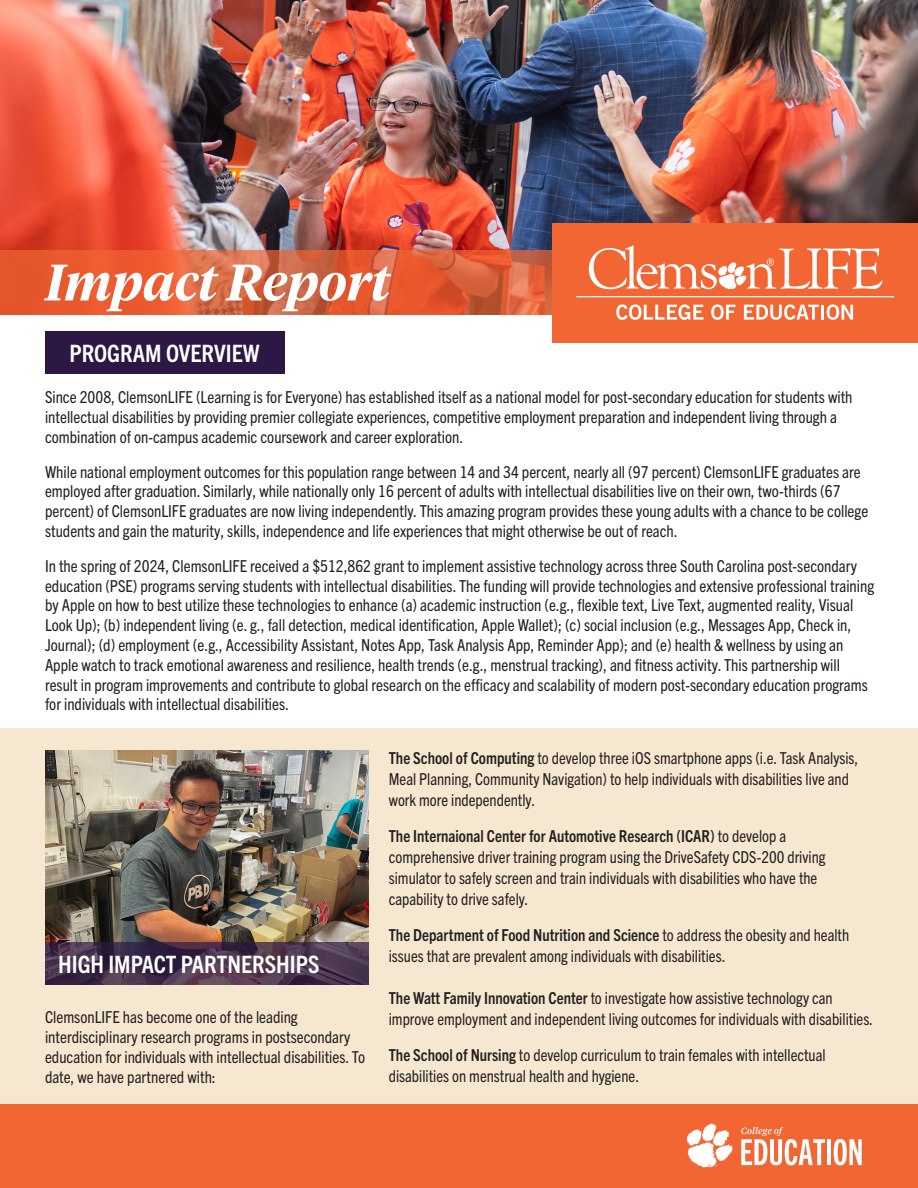
<style>
.page{position:relative;width:918px;height:1188px;background:#fff}
.page>*{position:absolute;margin:0;border:0;box-sizing:border-box;transform-origin:0 0}
.t1{font:italic 600 51px "Tiempos Headline";color:#fff}
.t2{font:700 condensed 24px "Trade Gothic Next LT Pro";color:#fff}
.t3{font:condensed 16.5px/19.8px "Trade Gothic Next LT Pro";color:#231f20}
.s1{font-weight:700}
</style>
<div class="page">
<div style="left:0;top:729px;width:918px;height:376px;background:#f6e8d0"></div>
<img style="left:0;top:0;width:918px;height:250px">
<svg style="left:0;top:250px;width:553px;height:65px;background:#de5f39"></svg>
<div style="left:553px;top:223px;width:365px;height:119px;background:#f26633"></div>
<svg style="left:616px;top:304px;width:87px;height:16px"></svg>
<svg style="left:711px;top:304px;width:24px;height:16px"></svg>
<svg style="left:744px;top:304px;width:75px;height:16px"></svg>
<hr style="left:821px;top:305px;width:3px;height:15px;background:#fff">
<svg style="left:827px;top:304px;width:26px;height:16px"></svg>
<hr style="left:576px;top:296px;width:318px;height:1px;background:#fff">
<svg style="left:589px;top:245px;width:293px;height:44px"></svg>
<div style="left:0;top:1105px;width:918px;height:83px;background:#f26633"></div>
<svg style="left:741px;top:1127px;width:84px;height:38px"></svg>
<hr style="left:827px;top:1139px;width:4px;height:26px;background:#fff">
<svg style="left:834px;top:1139px;width:28px;height:26px"></svg>
<svg style="left:687px;top:1123px;width:46px;height:45px"></svg>
<div style="left:45px;top:332px;width:239px;height:42px;background:#2d1845"></div>
<img style="left:45px;top:751px;width:324px;height:192px">
<svg style="left:45px;top:943px;width:324px;height:42px;background:#46324c"></svg>
<p class="t1" style="left:45px;top:247px;width:347px">Impact Report</p>
<p class="t2" style="left:70px;top:337px;width:192px">PROGRAM OVERVIEW</p>
<p class="t3" style="left:45px;top:386px;width:809px">Since 2008, ClemsonLIFE (Learning is for Everyone) has established itself as a national model for post-secondary education for students with intellectual disabilities by providing premier collegiate experiences, competitive employment preparation and independent living through a combination of on-campus academic coursework and career exploration.</p>
<p class="t3" style="left:45px;top:461px;width:825px">While national employment outcomes for this population range between 14 and 34 percent, nearly all (97 percent) ClemsonLIFE graduates are employed after graduation. Similarly, while nationally only 16 percent of adults with intellectual disabilities live on their own, two-thirds (67 percent) of ClemsonLIFE graduates are now living independently. This amazing program provides these young adults with a chance to be college students and gain the maturity, skills, independence and life experiences that might otherwise be out of reach.</p>
<p class="t3" style="left:45px;top:555px;width:831px">In the spring of 2024, ClemsonLIFE received a $512,862 grant to implement assistive technology across three South Carolina post-secondary education (PSE) programs serving students with intellectual disabilities. The funding will provide technologies and extensive professional training by Apple on how to best utilize these technologies to enhance (a) academic instruction (e.g., flexible text, Live Text, augmented reality, Visual Look Up); (b) independent living (e. g., fall detection, medical identification, Apple Wallet); (c) social inclusion (e.g., Messages App, Check in, Journal); (d) employment (e.g., Accessibility Assistant, Notes App, Task Analysis App, Reminder App); and (e) health &amp; wellness by using an Apple watch to track emotional awareness and resilience, health trends (e.g., menstrual tracking), and fitness activity. This partnership will result in program improvements and contribute to global research on the efficacy and scalability of modern post-secondary education programs for individuals with intellectual disabilities.</p>
<p class="t2" style="left:58px;top:948px;width:263px">HIGH IMPACT PARTNERSHIPS</p>
<p class="t3" style="left:45px;top:1006px;width:322px">ClemsonLIFE has become one of the leading interdisciplinary research programs in postsecondary education for individuals with intellectual disabilities. To date, we have partnered with:</p>
<p class="t3" style="left:389px;top:746px;width:471px;line-height:21px"><span class="s1">The School of Computing</span> to develop three iOS smartphone apps (i.e. Task Analysis,<br>Meal Planning, Community Navigation) to help individuals with disabilities live and work more independently.</p>
<p class="t3" style="left:389px;top:824px;width:438px;line-height:21px"><span class="s1">The Internaional Center for Automotive Research (ICAR)</span> to develop a comprehensive driver training program using the DriveSafety CDS-200 driving simulator to safely screen and train individuals with disabilities who have the capability to drive safely.</p>
<p class="t3" style="left:389px;top:923px;width:462px;line-height:21px"><span class="s1">The Department of Food Nutrition and Science</span> to address the obesity and health issues that are prevalent among individuals with disabilities.</p>
<p class="t3" style="left:389px;top:986px;width:486px;line-height:21px"><span class="s1">The Watt Family Innovation Center</span> to investigate how assistive technology can improve employment and independent living outcomes for individuals with disabilities.</p>
<p class="t3" style="left:389px;top:1043px;width:438px;line-height:21px"><span class="s1">The School of Nursing</span> to develop curriculum to train females with intellectual disabilities on menstrual health and hygiene.</p>
</div>
